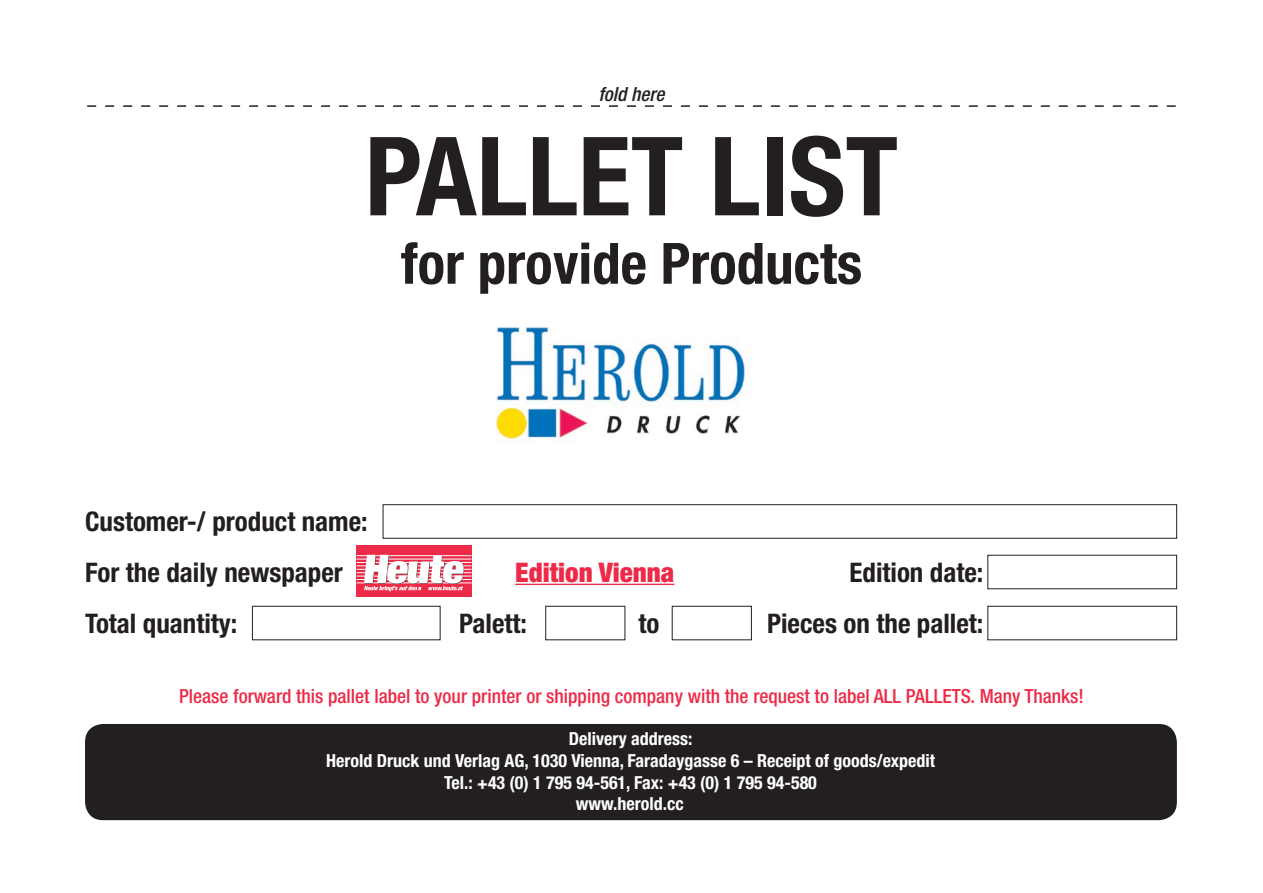
<style>
.page{position:relative;width:1263px;height:893px;background:#fff}
.page>*{position:absolute;margin:0;border:0;box-sizing:border-box;transform-origin:0 0}
.t1{font:700 condensed 109.5px "Helvetica Neue LT Pro";color:#231f20}
.t2{font:700 condensed 57px "Helvetica Neue LT Pro";color:#231f20}
.t3{font:700 condensed 27px "Helvetica Neue LT Pro";color:#231f20}
.t4{font:900 condensed 27px "Helvetica Neue LT Pro";color:#ed2a47}
.t5{font:500 condensed 19.5px "Helvetica Neue LT Pro";color:#ed2a47}
.t6{font:italic 500 condensed 19.5px "Helvetica Neue LT Pro";color:#231f20}
.t7{font:700 condensed 18px/21.6px "Helvetica Neue LT Pro";color:#fff;text-align:center}
</style>
<div class="page">
<svg style="left:87px;top:105px;width:1089px;height:2px"></svg>
<img style="left:496px;top:327px;width:249px;height:112px">
<div style="left:357px;top:545px;width:115px;height:52px;background:#ed2a47"></div>
<hr style="left:357px;top:555px;width:115px;height:1px;background:#fff">
<hr style="left:357px;top:559px;width:115px;height:1px;background:#fff">
<hr style="left:357px;top:562px;width:115px;height:1px;background:#fff">
<hr style="left:357px;top:566px;width:115px;height:1px;background:#fff">
<hr style="left:357px;top:569px;width:115px;height:1px;background:#fff">
<hr style="left:357px;top:572px;width:115px;height:1px;background:#fff">
<hr style="left:357px;top:576px;width:115px;height:1px;background:#fff">
<hr style="left:357px;top:583px;width:115px;height:1px;background:#fff">
<hr style="left:357px;top:579px;width:115px;height:1px;background:#fff">
<svg style="left:364px;top:555px;width:101px;height:36px"></svg>
<div style="left:85px;top:724px;width:1092px;height:96px;background:#231f20;border-radius:18px"></div>
<hr style="left:515px;top:584px;width:159px;height:1px;background:#ed2a47">
<div style="left:383px;top:504px;width:794px;height:34px;border:1px solid #231f20"></div>
<div style="left:987px;top:555px;width:190px;height:34px;border:1px solid #231f20"></div>
<div style="left:987px;top:606px;width:190px;height:34px;border:1px solid #231f20"></div>
<div style="left:672px;top:606px;width:80px;height:34px;border:1px solid #231f20"></div>
<div style="left:545px;top:606px;width:80px;height:34px;border:1px solid #231f20"></div>
<div style="left:252px;top:606px;width:188px;height:34px;border:1px solid #231f20"></div>
<p class="t6" style="left:598px;top:83px;width:68px">fold here</p>
<h1 class="t1" style="left:365px;top:110px;width:535px">PALLET LIST</h1>
<h2 class="t2" style="left:401px;top:229px;width:463px">for provide Products</h2>
<h3 class="t3" style="left:85px;top:505px;width:284px">Customer-/ product name:</h3>
<h3 class="t3" style="left:85px;top:556px;width:259px">For the daily newspaper</h3>
<h3 class="t4" style="left:515px;top:555px;width:161px">Edition Vienna</h3>
<h3 class="t3" style="left:85px;top:607px;width:154px">Total quantity:</h3>
<h3 class="t3" style="left:459px;top:607px;width:69px">Palett:</h3>
<h3 class="t3" style="left:638px;top:607px;width:22px">to</h3>
<h3 class="t3" style="left:767px;top:607px;width:218px">Pieces on the pallet:</h3>
<h3 class="t3" style="left:849px;top:556px;width:135px">Edition date:</h3>
<p class="t5" style="left:179px;top:684px;width:906px">Please forward this pallet label to your printer or shipping company with the request to label ALL PALLETS. Many Thanks!</p>
<p class="t7" style="left:326px;top:728px;width:610px">Delivery address:<br>Herold Druck und Verlag AG, 1030 Vienna, Faradaygasse 6 – Receipt of goods/expedit Tel.: +43 (0) 1 795 94-561, Fax: +43 (0) 1 795 94-580<br>www.herold.cc</p>
</div>
